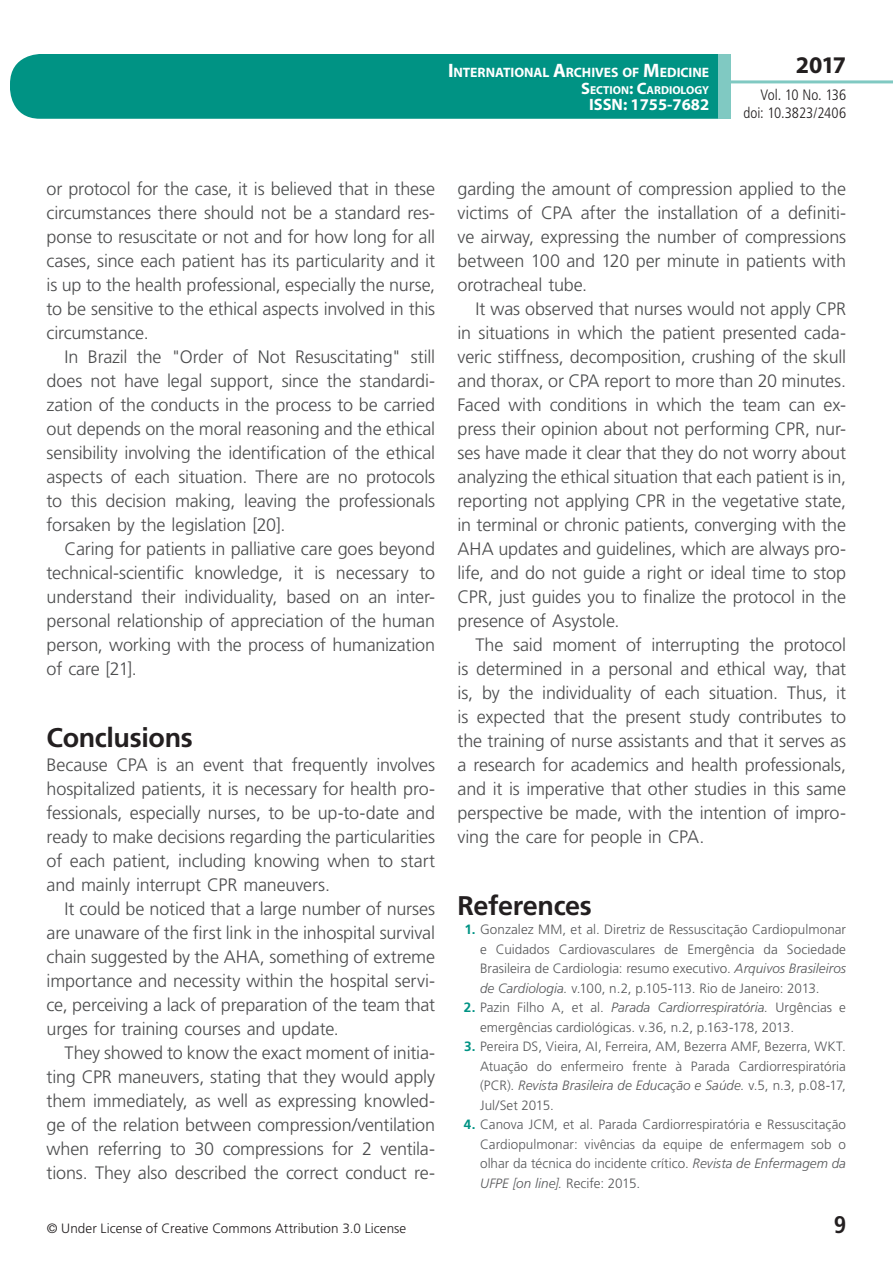
<style>
.page{position:relative;width:893px;height:1263px;background:#fff}
.page>*{position:absolute;margin:0;border:0;box-sizing:border-box;transform-origin:0 0}
.t1{font:700 27px "Frutiger LT Std";letter-spacing:-.015em;color:#231f20}
.t2{font:700 24px "Myriad Pro";color:#231f20}
.t3{font:700 condensed 24px "Frutiger LT Std";color:#231f20}
.t4{font:300 18px/24px "Frutiger LT Std";letter-spacing:-.01em;color:#4b4c4d;text-align:justify}
.t5{font:700 16.5px "Myriad Pro";color:#fff}
.t6{font:300 condensed 15px/18px "Frutiger LT Std";color:#231f20;text-align:right}
.t7{font:700 13.65px "Myriad Pro";letter-spacing:-.005em;color:#fff}
.t8{font:300 13.5px/19.5px "Frutiger LT Std";color:#57585a;text-align:justify}
.t9{font:300 13.5px "Frutiger LT Std";letter-spacing:.005em;color:#231f20}
.t10{font:700 11.55px "Myriad Pro";color:#fff}
.s1{font-size:19.5px}
.s2{font-size:16.5px}
.s3{font-weight:700;color:#009384}
.s4{font-style:italic}
</style>
<div class="page">
<div style="left:10px;top:54px;width:775px;height:65px;background:#009384;border-radius:30px"></div>
<div style="left:732px;top:0;width:161px;height:157px;background:#fff"></div>
<hr style="left:730px;top:80px;width:163px;height:3px;background:#80c9c2">
<div style="left:718px;top:54px;width:13px;height:65px;background:#80c9c2"></div>
<p class="t7" style="left:448px;top:64px;width:263px"><span class="s1">I</span>NTERNATIONAL <span class="s1">A</span>RCHIVES OF <span class="s1">M</span>EDICINE</p>
<p class="t10" style="left:581px;top:82px;width:130px"><span class="s2">S</span>ECTION<span class="s2">: C</span>ARDIOLOGY</p>
<p class="t5" style="left:589px;top:94px;width:122px">ISSN: 1755-7682</p>
<h2 class="t2" style="left:796px;top:49px;width:52px">2017</h2>
<p class="t6" style="left:743px;top:86px;width:104px">Vol. 10 No. 136 doi: 10.3823/2406</p>
<p class="t4" style="left:47px;top:177px;width:390px">or protocol for the case, it is believed that in these circumstances there should not be a standard res&shy;ponse to resuscitate or not and for how long for all cases, since each patient has its particularity and it is up to the health professional, especially the nurse, to be sensitive to the ethical aspects involved in this circumstance.</p>
<p class="t4" style="left:47px;top:345px;width:390px;text-indent:18px">In Brazil the "Order of Not Resuscitating" still does not have legal support, since the standardi&shy;zation of the conducts in the process to be carried out depends on the moral reasoning and the ethical sensibility involving the identification of the ethical aspects of each situation. There are no protocols to this decision making, leaving the professionals forsaken by the legislation [20].</p>
<p class="t4" style="left:47px;top:537px;width:390px;text-indent:18px">Caring for patients in palliative care goes beyond technical-scientific knowledge, it is necessary to understand their individuality, based on an inter&shy;personal relationship of appreciation of the human person, working with the process of humanization of care [21].</p>
<h1 class="t1" style="left:47px;top:722px;width:148px">Conclusions</h1>
<p class="t4" style="left:47px;top:753px;width:390px">Because CPA is an event that frequently involves hospitalized patients, it is necessary for health pro&shy;fessionals, especially nurses, to be up-to-date and ready to make decisions regarding the particularities of each patient, including knowing when to start and mainly interrupt CPR maneuvers.</p>
<p class="t4" style="left:47px;top:897px;width:390px;text-indent:18px">It could be noticed that a large number of nurses are unaware of the first link in the inhospital survival chain suggested by the AHA, something of extreme importance and necessity within the hospital servi&shy;ce, perceiving a lack of preparation of the team that urges for training courses and update.</p>
<p class="t4" style="left:47px;top:1041px;width:390px;text-indent:18px">They showed to know the exact moment of initia&shy;ting CPR maneuvers, stating that they would apply them immediately, as well as expressing knowled&shy;ge of the relation between compression/ventilation when referring to 30 compressions for 2 ventila&shy;tions. They also described the correct conduct re-</p>
<p class="t4" style="left:458px;top:177px;width:390px">garding the amount of compression applied to the victims of CPA after the installation of a definiti&shy;ve airway, expressing the number of compressions between 100 and 120 per minute in patients with orotracheal tube.</p>
<p class="t4" style="left:458px;top:297px;width:390px;text-indent:18px">It was observed that nurses would not apply CPR in situations in which the patient presented cada&shy;veric stiffness, decomposition, crushing of the skull and thorax, or CPA report to more than 20 minutes.<br>Faced with conditions in which the team can ex&shy;press their opinion about not performing CPR, nur&shy;ses have made it clear that they do not worry about analyzing the ethical situation that each patient is in, reporting not applying CPR in the vegetative state, in terminal or chronic patients, converging with the AHA updates and guidelines, which are always pro&shy;life, and do not guide a right or ideal time to stop CPR, just guides you to finalize the protocol in the presence of Asystole.</p>
<p class="t4" style="left:458px;top:633px;width:390px;text-indent:18px">The said moment of interrupting the protocol is determined in a personal and ethical way, that is, by the individuality of each situation. Thus, it is expected that the present study contributes to the training of nurse assistants and that it serves as a research for academics and health professionals, and it is imperative that other studies in this same perspective be made, with the intention of impro&shy;ving the care for people in CPA.</p>
<h1 class="t1" style="left:458px;top:890px;width:136px">References</h1>
<p class="t8" style="left:480px;top:920px;width:367px;text-indent:-16px"><span class="s3">1.</span> Gonzalez MM, et al. Diretriz de Ressuscitação Cardiopulmonar e Cuidados Cardiovasculares de Emergência da Sociedade Brasileira de Cardiologia: resumo executivo. <span class="s4">Arquivos Brasileiros de Cardiologia.</span> v.100, n.2, p.105-113. Rio de Janeiro: 2013.</p>
<p class="t8" style="left:480px;top:998px;width:367px;text-indent:-16px"><span class="s3">2.</span> Pazin Filho A, et al. <span class="s4">Parada Cardiorrespiratória.</span> Urgências e emergências cardiológicas. v.36, n.2, p.163-178, 2013.</p>
<p class="t8" style="left:480px;top:1037px;width:367px;text-indent:-16px"><span class="s3">3.</span> Pereira DS, Vieira, AI, Ferreira, AM, Bezerra AMF, Bezerra, WKT.<br>Atuação do enfermeiro frente à Parada Cardiorrespiratória (PCR). <span class="s4">Revista Brasileira de Educação e Saúde.</span> v.5, n.3, p.08-17, Jul/Set 2015.</p>
<p class="t8" style="left:480px;top:1115px;width:367px;text-indent:-16px"><span class="s3">4.</span> Canova JCM, et al. Parada Cardiorrespiratória e Ressuscitação Cardiopulmonar: vivências da equipe de enfermagem sob o olhar da técnica do incidente crítico. <span class="s4">Revista de Enfermagem da UFPE [on line].</span> Recife: 2015.</p>
<p class="t9" style="left:47px;top:1220px;width:361px">© Under License of Creative Commons Attribution 3.0 License</p>
<h2 class="t3" style="left:834px;top:1210px;width:14px">9</h2>
</div>
